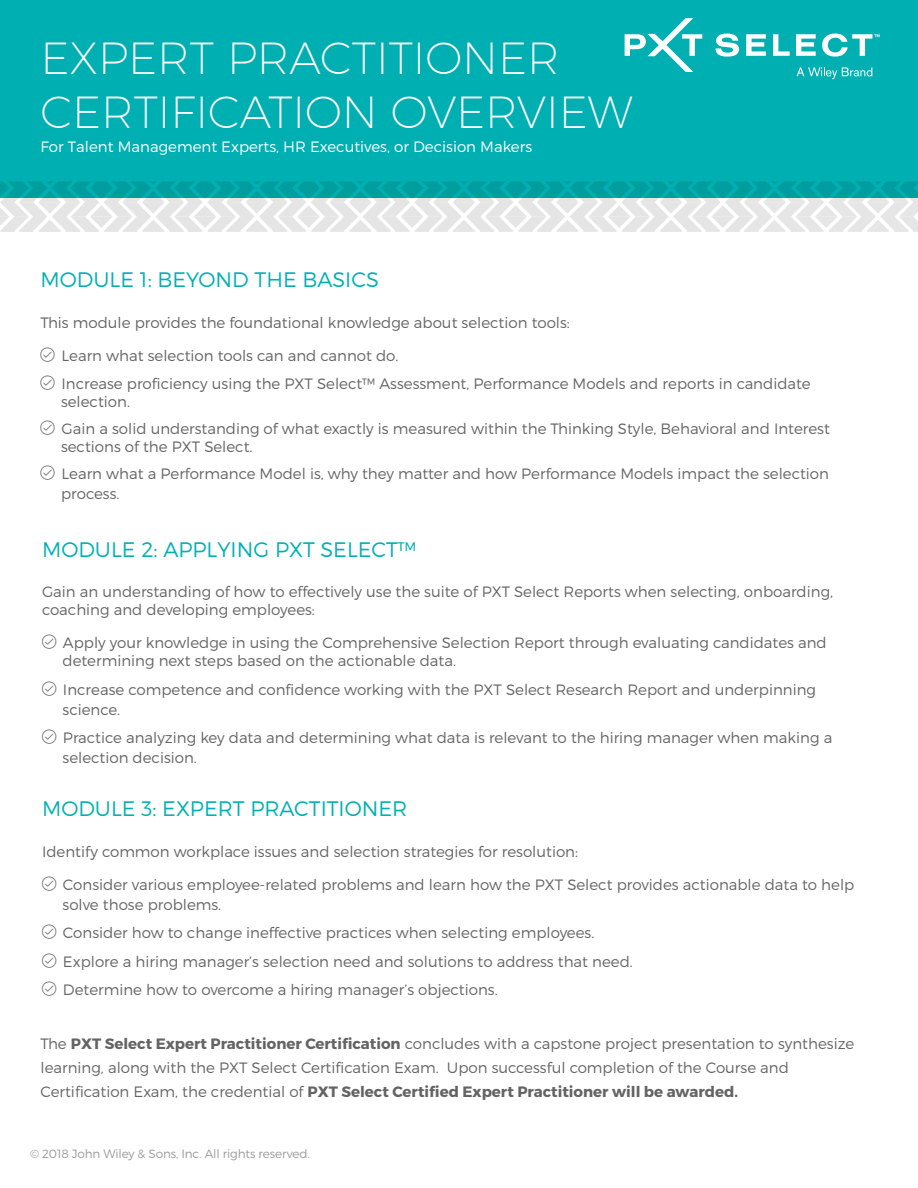
<style>
.page{position:relative;width:918px;height:1188px;background:#fff}
.page>*{position:absolute;margin:0;border:0;box-sizing:border-box;transform-origin:0 0}
.t1{font:200 45px "Montserrat";color:#fff}
.Activity_Title{font:300 21px "Montserrat";color:#00b0b3}
.Activity_Title-2{font:300 15px/24px "Montserrat";color:#646464}
.Activity_Title-3{font:300 15px "Montserrat";color:#fff}
.t2{font:300 12px "Montserrat";letter-spacing:-.01em;color:#9a9a9b}
.s1{font-weight:700}
</style>
<div class="page">
<svg style="left:0;top:198px;width:918px;height:34px"></svg>
<div style="left:0;top:0;width:918px;height:198px;background:#00afb2"></div>
<svg style="left:746px;top:34px;width:20px;height:22px"></svg>
<svg style="left:716px;top:34px;width:23px;height:23px"></svg>
<svg style="left:773px;top:34px;width:17px;height:22px"></svg>
<svg style="left:796px;top:34px;width:20px;height:22px"></svg>
<svg style="left:822px;top:34px;width:58px;height:23px"></svg>
<svg style="left:625px;top:18px;width:77px;height:54px"></svg>
<svg style="left:797px;top:67px;width:75px;height:12px"></svg>
<p class="t1" style="left:40px;top:30px;width:521px">EXPERT PRACTITIONER</p>
<p class="t1" style="left:40px;top:84px;width:594px">CERTIFICATION OVERVIEW</p>
<p class="Activity_Title-3" style="left:40px;top:138px;width:493px">For Talent Management Experts, HR Executives, or Decision Makers</p>
<p class="Activity_Title" style="left:40px;top:267px;width:340px">MODULE 1: BEYOND THE BASICS</p>
<p class="Activity_Title-2" style="left:40px;top:310px;width:531px">This module provides the foundational knowledge about selection tools:</p>
<p class="Activity_Title-2" style="left:61px;top:343px;width:339px">Learn what selection tools can and cannot do.</p>
<p class="Activity_Title-2" style="left:61px;top:372px;width:751px">Increase proficiency using the PXT Select™ Assessment, Performance Models and reports in candidate</p>
<p class="Activity_Title-2" style="left:61px;top:390px;width:70px">selection.</p>
<p class="Activity_Title-2" style="left:61px;top:417px;width:770px">Gain a solid understanding of what exactly is measured within the Thinking Style, Behavioral and Interest</p>
<p class="Activity_Title-2" style="left:61px;top:435px;width:193px">sections of the PXT Select.</p>
<p class="Activity_Title-2" style="left:61px;top:462px;width:769px">Learn what a Performance Model is, why they matter and how Performance Models impact the selection</p>
<p class="Activity_Title-2" style="left:61px;top:481px;width:60px">process.</p>
<p class="Activity_Title" style="left:42px;top:537px;width:376px">MODULE 2: APPLYING PXT SELECT™</p>
<p class="Activity_Title-2" style="left:42px;top:583px;width:793px;line-height:18px">Gain an understanding of how to effectively use the suite of PXT Select Reports when selecting, onboarding, coaching and developing employees:</p>
<p class="Activity_Title-2" style="left:63px;top:631px;width:765px">Apply your knowledge in using the Comprehensive Selection Report through evaluating candidates and</p>
<p class="Activity_Title-2" style="left:63px;top:649px;width:395px">determining next steps based on the actionable data.</p>
<p class="Activity_Title-2" style="left:63px;top:677px;width:755px">Increase competence and confidence working with the PXT Select Research Report and underpinning</p>
<p class="Activity_Title-2" style="left:63px;top:697px;width:59px">science.</p>
<p class="Activity_Title-2" style="left:63px;top:725px;width:771px">Practice analyzing key data and determining what data is relevant to the hiring manager when making a</p>
<p class="Activity_Title-2" style="left:63px;top:745px;width:136px">selection decision.</p>
<p class="Activity_Title" style="left:42px;top:796px;width:367px">MODULE 3: EXPERT PRACTITIONER</p>
<p class="Activity_Title-2" style="left:42px;top:839px;width:538px">Identify common workplace issues and selection strategies for resolution:</p>
<p class="Activity_Title-2" style="left:63px;top:872px;width:793px">Consider various employee-related problems and learn how the PXT Select provides actionable data to help</p>
<p class="Activity_Title-2" style="left:63px;top:892px;width:160px">solve those problems.</p>
<p class="Activity_Title-2" style="left:63px;top:921px;width:533px">Consider how to change ineffective practices when selecting employees.</p>
<p class="Activity_Title-2" style="left:63px;top:949px;width:571px">Explore a hiring manager’s selection need and solutions to address that need.</p>
<p class="Activity_Title-2" style="left:63px;top:978px;width:436px">Determine how to overcome a hiring manager’s objections.</p>
<p class="Activity_Title-2" style="left:40px;top:1032px;width:815px">The <span class="s1">PXT Select Expert Practitioner Certification</span> concludes with a capstone project presentation to synthesize learning, along with the PXT Select Certification Exam. Upon successful completion of the Course and<br>Certification Exam, the credential of <span class="s1">PXT Select Certified Expert Practitioner will be awarded.</span></p>
<p class="t2" style="left:30px;top:1146px;width:281px">© 2018 John Wiley &amp; Sons, Inc. All rights reserved.</p>
</div>
